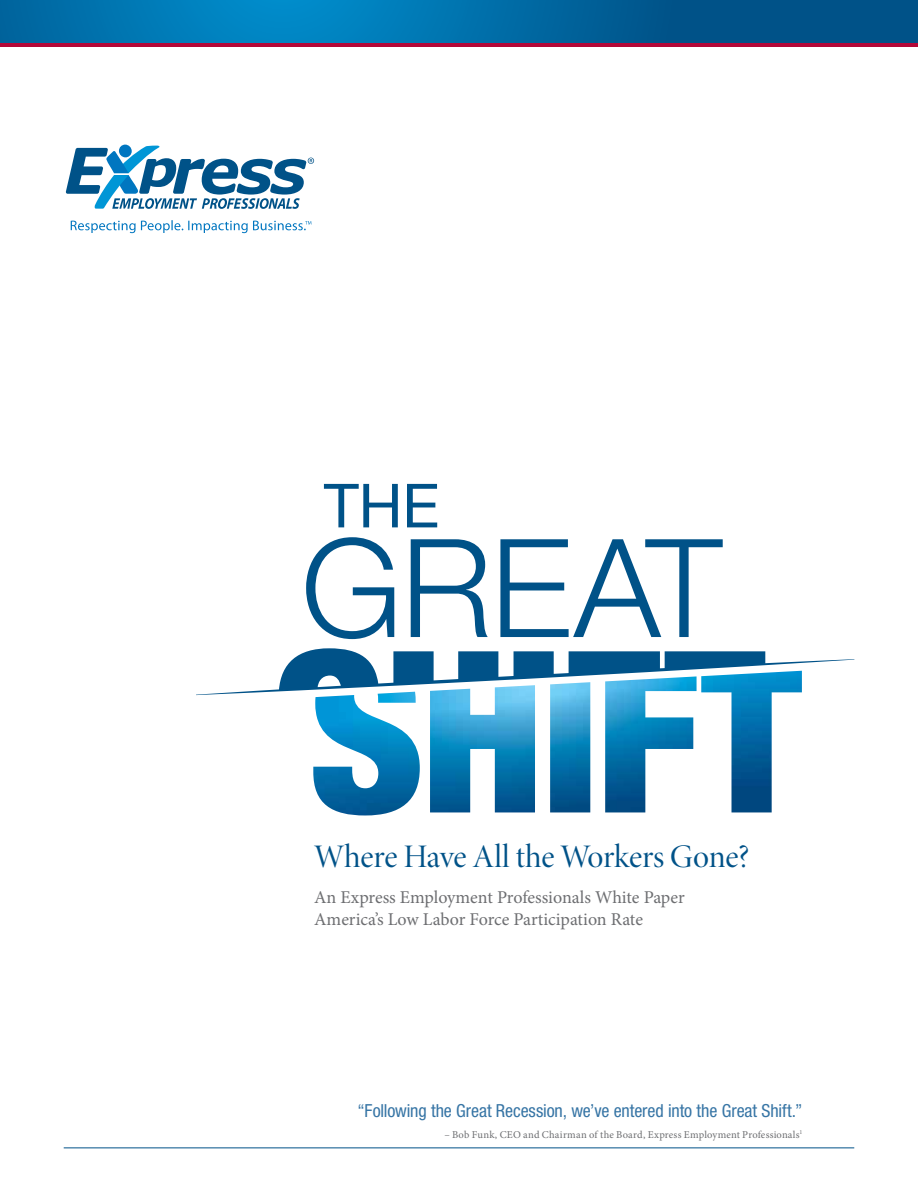
<style>
.page{position:relative;width:918px;height:1188px;background:#fff}
.page>*{position:absolute;margin:0;border:0;box-sizing:border-box;transform-origin:0 0}
.t1{font:33px "Minion Pro Disp";letter-spacing:-.01em;color:#005288}
.t2{font:18px/22.5px "Minion Pro";letter-spacing:-.005em;color:#6d6e71}
.t3{font:condensed 18px "Helvetica Neue LT Std";letter-spacing:-.005em;color:#3775a5}
.t4{font:10.5px "Minion Pro";letter-spacing:.015em;color:#6d6e71}
</style>
<div class="page">
<svg style="left:0;top:42px;width:918px;height:4px;background:#862052"></svg>
<svg style="left:0;top:0;width:918px;height:42px;background:#006aa4"></svg>
<svg style="left:196px;top:483px;width:659px;height:333px"></svg>
<hr style="left:64px;top:1148px;width:790px;height:1px;background:#005288">
<svg style="left:66px;top:146px;width:248px;height:63px"></svg>
<svg style="left:71px;top:220px;width:240px;height:13px"></svg>
<h1 class="t1" style="left:314px;top:836px;width:437px">Where Have All the Workers Gone?</h1>
<p class="t2" style="left:314px;top:886px;width:372px">An Express Employment Professionals White Paper<br>America’s Low Labor Force Participation Rate</p>
<p class="t3" style="left:357px;top:1101px;width:447px">“Following the Great Recession, we’ve entered into the Great Shift.”</p>
<p class="t4" style="left:444px;top:1127px;width:360px">– Bob Funk, CEO and Chairman of the Board, Express Employment Professionals<sup>1</sup></p>
</div>
